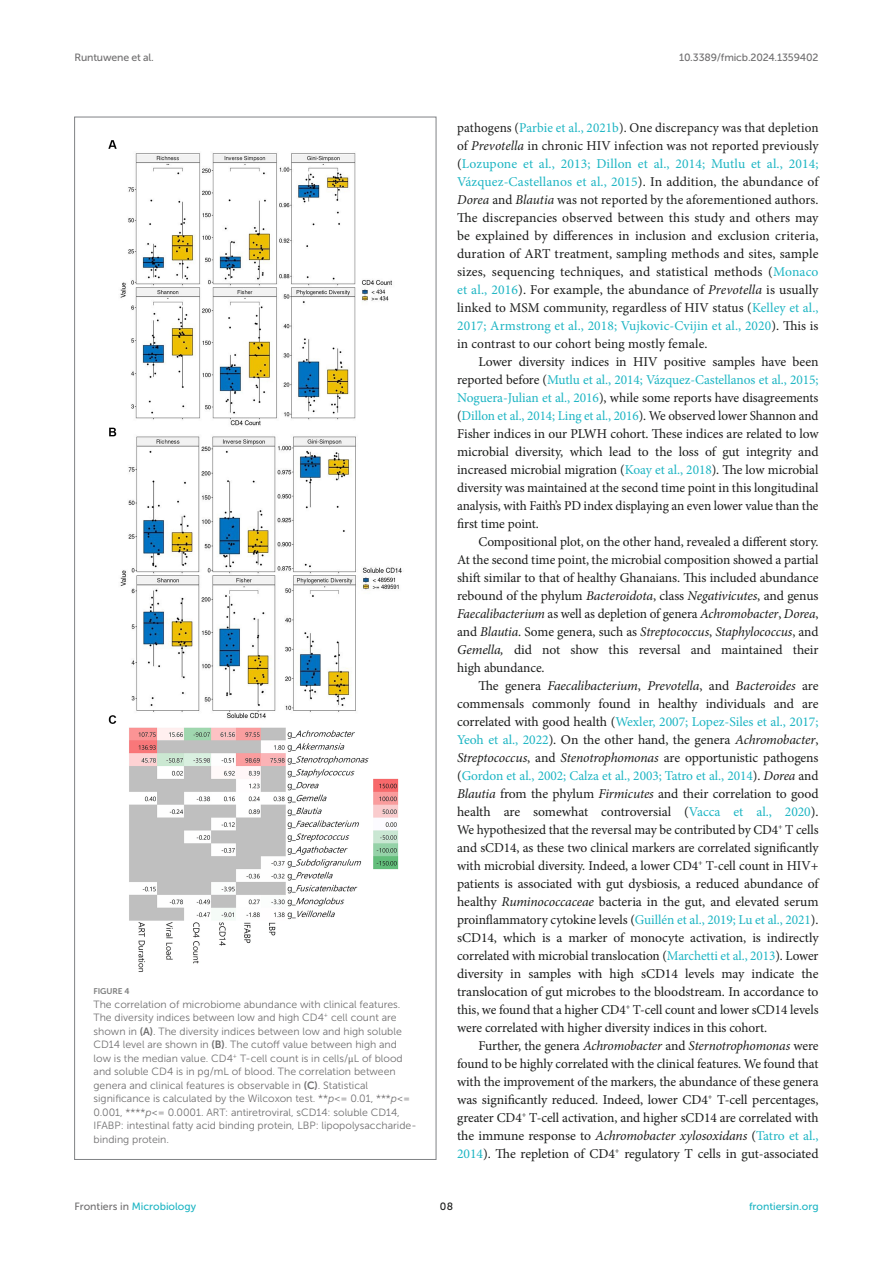
<style>
.page{position:relative;width:893px;height:1263px;background:#fff}
.page>*{position:absolute;margin:0;border:0;box-sizing:border-box;transform-origin:0 0}
.TEXT{font:13.5px/18px "Minion Pro";letter-spacing:-.005em;color:#1b1c1b;text-align:justify}
.TEXT_FLUSH{font:13.5px/18px "Minion Pro";letter-spacing:.01em;color:#1b1c1b;text-align:justify}
.FIG_LEG{font:10.5px/13.5px "Museo Sans 300";color:#706f70}
.t1{font:10.5px "Museo Sans 500";letter-spacing:-.015em;color:#706f70}
.t2{font:10.5px "Museo Sans 500";color:#1db5c3}
.t3{font:10.5px "Museo Sans 500";color:#1b1c1b}
.FIG_HD{font:8.25px "Museo Sans 700";letter-spacing:-.01em;color:#7e7f7f}
.s1{font-family:"Museo Sans 700"}
.s2{font-family:"STIX General"}
.s3{font-style:italic}
.s4{color:#1db5c3}
.s5{color:#706f70}
</style>
<div class="page">
<img style="left:108px;top:140px;width:294px;height:832px">
<p class="t1" style="left:74px;top:51px;width:81px">Runtuwene et al.</p>
<p class="t1" style="left:679px;top:51px;width:141px">10.3389/fmicb.2024.1359402</p>
<p class="FIG_HD" style="left:94px;top:987px;width:37px">FIGURE 4</p>
<p class="FIG_LEG" style="left:94px;top:997px;width:324px">The correlation of microbiome abundance with clinical features.<br>The diversity indices between low and high CD4<sup>+</sup> cell count are shown in <span class="s1">(A)</span>. The diversity indices between low and high soluble CD14 level are shown in <span class="s1">(B)</span>. The cutoff value between high and low is the median value. CD4<sup>+</sup> T-cell count is in cells/<span class="s2">μ</span>L of blood and soluble CD4 is in pg/mL of blood. The correlation between genera and clinical features is observable in <span class="s1">(C)</span>. Statistical significance is calculated by the Wilcoxon test. **<span class="s3">p</span> &lt; = 0.01, ***<span class="s3">p</span> &lt; = 0.001, ****<span class="s3">p</span> &lt; = 0.0001. ART: antiretroviral, sCD14: soluble CD14, IFABP: intestinal fatty acid binding protein, LBP: lipopolysaccharide&shy;binding protein.</p>
<p class="TEXT_FLUSH" style="left:457px;top:119px;width:363px">pathogens (<span class="s4">Parbie et al., 2021b</span>). One discrepancy was that depletion of <span class="s3">Prevotella</span> in chronic HIV infection was not reported previously (<span class="s4">Lozupone et al., 2013; Dillon et al., 2014; Mutlu et al., 2014; Vázquez-Castellanos et al., 2015</span>). In addition, the abundance of <span class="s3">Dorea</span> and <span class="s3">Blautia</span> was not reported by the aforementioned authors.<br>The discrepancies observed between this study and others may be explained by differences in inclusion and exclusion criteria, duration of ART treatment, sampling methods and sites, sample sizes, sequencing techniques, and statistical methods (<span class="s4">Monaco et al., 2016</span>). For example, the abundance of <span class="s3">Prevotella</span> is usually linked to MSM community, regardless of HIV status (<span class="s4">Kelley et al., 2017; Armstrong et al., 2018; Vujkovic-Cvijin et al., 2020</span>). This is in contrast to our cohort being mostly female.</p>
<p class="TEXT" style="left:457px;top:353px;width:363px;text-indent:21px">Lower diversity indices in HIV positive samples have been reported before (<span class="s4">Mutlu et al., 2014; Vázquez-Castellanos et al., 2015; Noguera-Julian et al., 2016</span>), while some reports have disagreements (<span class="s4">Dillon et al., 2014; Ling et al., 2016</span>). We observed lower Shannon and Fisher indices in our PLWH cohort. These indices are related to low microbial diversity, which lead to the loss of gut integrity and increased microbial migration (<span class="s4">Koay et al., 2018</span>). The low microbial diversity was maintained at the second time point in this longitudinal analysis, with Faith’s PD index displaying an even lower value than the first time point.</p>
<p class="TEXT" style="left:457px;top:533px;width:363px;text-indent:21px">Compositional plot, on the other hand, revealed a different story.<br>At the second time point, the microbial composition showed a partial shift similar to that of healthy Ghanaians. This included abundance rebound of the phylum <span class="s3">Bacteroidota</span>, class <span class="s3">Negativicutes</span>, and genus <span class="s3">Faecalibacterium</span> as well as depletion of genera <span class="s3">Achromobacter</span>, <span class="s3">Dorea</span>, and <span class="s3">Blautia</span>. Some genera, such as <span class="s3">Streptococcus</span>, <span class="s3">Staphylococcus</span>, and <span class="s3">Gemella,</span> did not show this reversal and maintained their high abundance.</p>
<p class="TEXT" style="left:457px;top:677px;width:363px;text-indent:21px">The genera <span class="s3">Faecalibacterium</span>, <span class="s3">Prevotella</span>, and <span class="s3">Bacteroides</span> are commensals commonly found in healthy individuals and are correlated with good health (<span class="s4">Wexler, 2007; Lopez-Siles et al., 2017; Yeoh et al., 2022</span>). On the other hand, the genera <span class="s3">Achromobacter</span>, <span class="s3">Streptococcus</span>, and <span class="s3">Stenotrophomonas</span> are opportunistic pathogens (<span class="s4">Gordon et al., 2002; Calza et al., 2003; Tatro et al., 2014</span>). <span class="s3">Dorea</span> and <span class="s3">Blautia</span> from the phylum <span class="s3">Firmicutes</span> and their correlation to good health are somewhat controversial (<span class="s4">Vacca et al., 2020</span>).<br>We hypothesized that the reversal may be contributed by CD4<sup>+</sup> T cells and sCD14, as these two clinical markers are correlated significantly with microbial diversity. Indeed, a lower CD4<sup>+</sup> T-cell count in HIV+ patients is associated with gut dysbiosis, a reduced abundance of healthy <span class="s3">Ruminococcaceae</span> bacteria in the gut, and elevated serum proinflammatory cytokine levels (<span class="s4">Guillén et al., 2019; Lu et al., 2021</span>). sCD14, which is a marker of monocyte activation, is indirectly correlated with microbial translocation (<span class="s4">Marchetti et al., 2013</span>). Lower diversity in samples with high sCD14 levels may indicate the translocation of gut microbes to the bloodstream. In accordance to this, we found that a higher CD4<sup>+</sup> T-cell count and lower sCD14 levels were correlated with higher diversity indices in this cohort.</p>
<p class="TEXT" style="left:457px;top:1037px;width:363px;text-indent:21px">Further, the genera <span class="s3">Achromobacter</span> and <span class="s3">Sternotrophomonas</span> were found to be highly correlated with the clinical features. We found that with the improvement of the markers, the abundance of these genera was significantly reduced. Indeed, lower CD4<sup>+</sup> T-cell percentages, greater CD4<sup>+</sup> T-cell activation, and higher sCD14 are correlated with the immune response to <span class="s3">Achromobacter xylosoxidans</span> (<span class="s4">Tatro et al., 2014</span>). The repletion of CD4<sup>+</sup> regulatory T cells in gut-associated</p>
<p class="t2" style="left:74px;top:1200px;width:123px"><span class="s5">Frontiers in</span> Microbiology</p>
<p class="t3" style="left:440px;top:1200px;width:15px">08</p>
<p class="t2" style="left:749px;top:1200px;width:71px">frontiersin.org</p>
</div>
